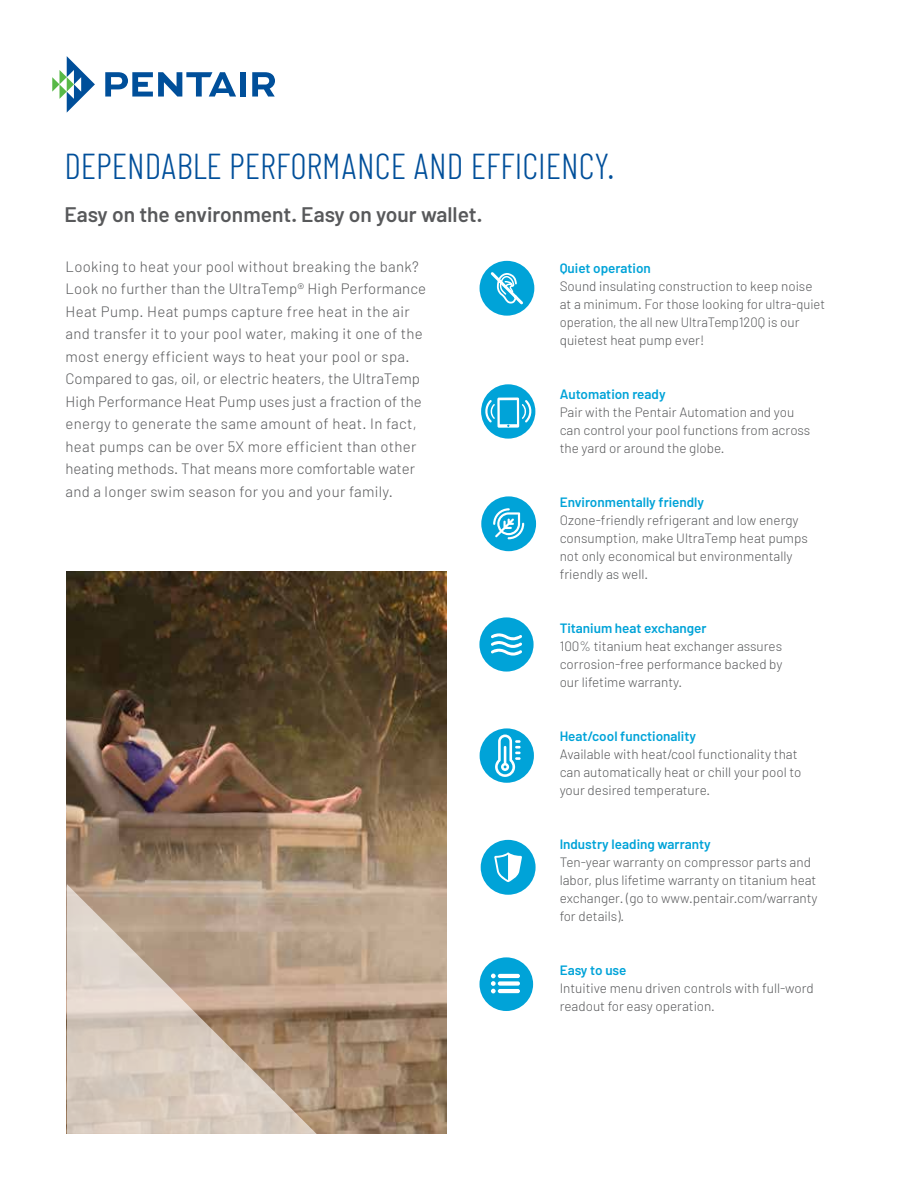
<style>
.page{position:relative;width:918px;height:1188px;background:#fff}
.page>*{position:absolute;margin:0;border:0;box-sizing:border-box;transform-origin:0 0}
.t1{font:300 36px "Barlow Condensed";color:#004f9a}
.t2{font:600 21px "Barlow";color:#58595b}
.t3{font:300 15px/22.5px "Barlow";letter-spacing:.015em;color:#58595b}
.t4{font:300 13.5px/18px "Barlow";color:#58595b}
.t5{font:600 13.5px "Barlow";color:#00a3d8}
</style>
<div class="page">
<div style="left:481px;top:840px;width:55px;height:55px;background:#00a3d8;border-radius:50%"></div>
<svg style="left:494px;top:853px;width:28px;height:29px"></svg>
<svg style="left:480px;top:957px;width:53px;height:54px"></svg>
<hr style="left:498px;top:989px;width:22px;height:4px;background:#fff;border-radius:2px">
<div style="left:479px;top:617px;width:55px;height:55px;background:#00a3d8;border-radius:50%"></div>
<svg style="left:491px;top:633px;width:31px;height:23px"></svg>
<div style="left:480px;top:728px;width:54px;height:55px;background:#00a3d8;border-radius:50%"></div>
<svg style="left:495px;top:735px;width:26px;height:42px"></svg>
<div style="left:480px;top:261px;width:54px;height:55px;background:#00a3d8;border-radius:50%"></div>
<svg style="left:488px;top:260px;width:38px;height:45px"></svg>
<div style="left:481px;top:496px;width:55px;height:55px;background:#00a3d8;border-radius:50%"></div>
<svg style="left:493px;top:508px;width:31px;height:31px"></svg>
<div style="left:481px;top:384px;width:54px;height:55px;background:#00a3d8;border-radius:50%"></div>
<svg style="left:497px;top:398px;width:22px;height:30px"></svg>
<div style="left:500px;top:400px;width:17px;height:24px;background:#00a3d8"></div>
<svg style="left:522px;top:400px;width:11px;height:23px"></svg>
<svg style="left:485px;top:400px;width:10px;height:23px"></svg>
<img style="left:67px;top:571px;width:379px;height:563px">
<svg style="left:67px;top:884px;width:250px;height:250px;background:#c8b5a4"></svg>
<svg style="left:52px;top:56px;width:43px;height:57px"></svg>
<svg style="left:105px;top:72px;width:131px;height:25px"></svg>
<div style="left:240px;top:72px;width:6px;height:25px;background:#004f9a"></div>
<svg style="left:252px;top:72px;width:23px;height:25px"></svg>
<h1 class="t1" style="left:64px;top:144px;width:552px">DEPENDABLE PERFORMANCE AND EFFICIENCY.</h1>
<h2 class="t2" style="left:64px;top:201px;width:419px">Easy on the environment. Easy on your wallet.</h2>
<p class="t5" style="left:560px;top:260px;width:93px">Quiet operation</p>
<p class="t4" style="left:560px;top:277px;width:267px">Sound insulating construction to keep noise at a minimum. For those looking for ultra-quiet operation, the all new UltraTemp120Q is our quietest heat pump ever!</p>
<p class="t3" style="left:66px;top:254px;width:362px">Looking to heat your pool without breaking the bank?<br>Look no further than the UltraTemp® High Performance Heat Pump. Heat pumps capture free heat in the air and transfer it to your pool water, making it one of the most energy efficient ways to heat your pool or spa.<br>Compared to gas, oil, or electric heaters, the UltraTemp High Performance Heat Pump uses just a fraction of the energy to generate the same amount of heat. In fact, heat pumps can be over 5X more efficient than other heating methods. That means more comfortable water and a longer swim season for you and your family.</p>
<p class="t5" style="left:560px;top:386px;width:108px">Automation ready</p>
<p class="t4" style="left:560px;top:403px;width:252px">Pair with the Pentair Automation and you can control your pool functions from across the yard or around the globe.</p>
<p class="t5" style="left:560px;top:494px;width:146px">Environmentally friendly</p>
<p class="t4" style="left:560px;top:511px;width:250px">Ozone-friendly refrigerant and low energy consumption, make UltraTemp heat pumps not only economical but environmentally friendly as well.</p>
<p class="t5" style="left:560px;top:620px;width:148px">Titanium heat exchanger</p>
<p class="t4" style="left:560px;top:637px;width:224px;text-align:justify">100% titanium heat exchanger assures corrosion-free performance backed by our lifetime warranty.</p>
<p class="t5" style="left:560px;top:728px;width:138px">Heat/cool functionality</p>
<p class="t4" style="left:560px;top:745px;width:243px">Available with heat/cool functionality that can automatically heat or chill your pool to your desired temperature.</p>
<p class="t5" style="left:560px;top:836px;width:153px">Industry leading warranty</p>
<p class="t4" style="left:560px;top:853px;width:259px">Ten-year warranty on compressor parts and labor, plus lifetime warranty on titanium heat exchanger. (go to www.pentair.com/warranty for details).</p>
<p class="t5" style="left:560px;top:961px;width:68px">Easy to use</p>
<p class="t4" style="left:560px;top:979px;width:256px">Intuitive menu driven controls with full-word readout for easy operation.</p>
</div>
